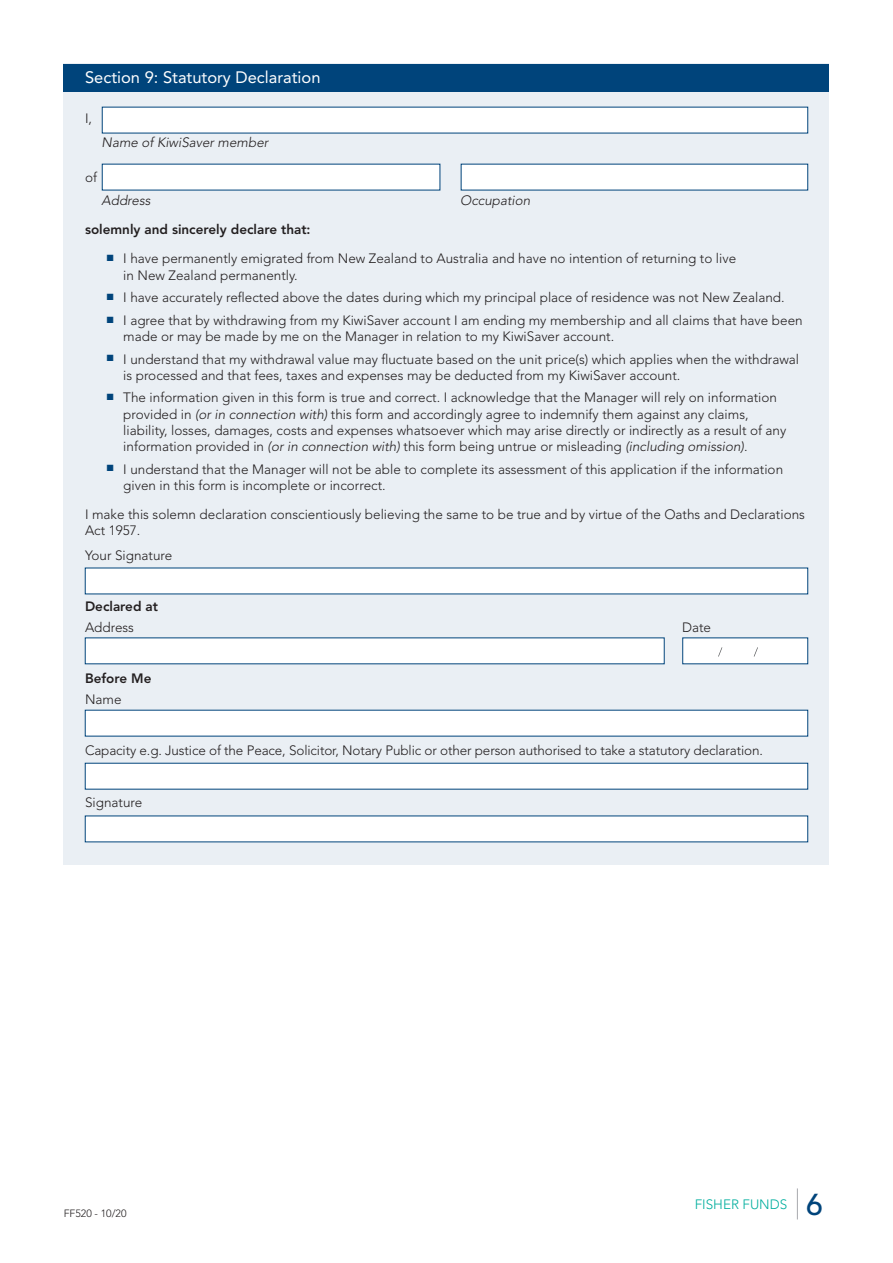
<style>
.page{position:relative;width:893px;height:1263px;background:#fff}
.page>*{position:absolute;margin:0;border:0;box-sizing:border-box;transform-origin:0 0}
.t1{font:500 30px "Avenir";color:#00447b}
.Section_Heading{font:16.5px "Avenir";color:#fff}
.Body_Text{font:300 13.5px/16.2px "Avenir";color:#231f20}
.Field_Text{font:300 13.5px "Avenir";letter-spacing:-.01em;color:#231f20}
.Body_Text-2{font:800 13.5px "Avenir";color:#231f20}
.Body_Text-3{font:italic 300 13.5px "Avenir";color:#231f20}
.t2{font:300 13.5px "Avenir";color:#00ae9e}
.Field_Text-2{font:800 13.5px "Avenir";color:#231f20}
.t3{font:300 10.5px "Avenir";color:#231f20}
.s1{font-style:italic}
</style>
<div class="page">
<hr style="left:797px;top:1188px;width:1px;height:31px;background:#a8a9ad">
<div style="left:64px;top:64px;width:765px;height:801px;background:#eaeff4"></div>
<div style="left:64px;top:64px;width:765px;height:27px;background:#00447b"></div>
<svg style="left:102px;top:107px;width:706px;height:26px;background:#f4f6f9"></svg>
<svg style="left:102px;top:164px;width:338px;height:26px;background:#f3f6f9"></svg>
<svg style="left:461px;top:164px;width:347px;height:26px;background:#f3f6f9"></svg>
<svg style="left:85px;top:568px;width:723px;height:26px;background:#f4f6f9"></svg>
<svg style="left:682px;top:637px;width:126px;height:27px;background:#eaf0f4"></svg>
<svg style="left:85px;top:637px;width:580px;height:27px;background:#eef2f6"></svg>
<svg style="left:85px;top:710px;width:723px;height:26px;background:#f4f6f9"></svg>
<svg style="left:85px;top:763px;width:723px;height:26px;background:#f4f6f9"></svg>
<svg style="left:85px;top:815px;width:723px;height:27px;background:#eef3f6"></svg>
<p class="Section_Heading" style="left:85px;top:68px;width:237px">Section 9: Statutory Declaration</p>
<p class="Body_Text" style="left:85px;top:110px;width:9px">I,</p>
<p class="Body_Text-3" style="left:102px;top:135px;width:168px">Name of KiwiSaver member</p>
<p class="Body_Text" style="left:85px;top:170px;width:14px">of</p>
<p class="Body_Text-3" style="left:102px;top:193px;width:51px">Address</p>
<p class="Body_Text-3" style="left:460px;top:193px;width:72px">Occupation</p>
<p class="Body_Text-2" style="left:85px;top:222px;width:227px">solemnly and sincerely declare that:</p>
<p class="Body_Text" style="left:123px;top:251px;width:614px;text-indent:-17px"><sup>■</sup> I have permanently emigrated from New Zealand to Australia and have no intention of returning to live in New Zealand permanently.</p>
<p class="Body_Text" style="left:106px;top:289px;width:680px"><sup>■</sup> I have accurately reflected above the dates during which my principal place of residence was not New Zealand.</p>
<p class="Body_Text" style="left:123px;top:312px;width:681px;text-indent:-17px"><sup>■</sup> I agree that by withdrawing from my KiwiSaver account I am ending my membership and all claims that have been made or may be made by me on the Manager in relation to my KiwiSaver account.</p>
<p class="Body_Text" style="left:123px;top:351px;width:677px;text-indent:-17px"><sup>■</sup> I understand that my withdrawal value may fluctuate based on the unit price(s) which applies when the withdrawal is processed and that fees, taxes and expenses may be deducted from my KiwiSaver account.</p>
<p class="Body_Text" style="left:123px;top:390px;width:665px;text-indent:-17px"><sup>■</sup> The information given in this form is true and correct. I acknowledge that the Manager will rely on information provided in <span class="s1">(or in connection with)</span> this form and accordingly agree to indemnify them against any claims, liability, losses, damages, costs and expenses whatsoever which may arise directly or indirectly as a result of any information provided in <span class="s1">(or in connection with)</span> this form being untrue or misleading <span class="s1">(including omission)</span>.</p>
<p class="Body_Text" style="left:123px;top:461px;width:661px;text-indent:-17px"><sup>■</sup> I understand that the Manager will not be able to complete its assessment of this application if the information given in this form is incomplete or incorrect.</p>
<p class="Body_Text" style="left:85px;top:506px;width:721px">I make this solemn declaration conscientiously believing the same to be true and by virtue of the Oaths and Declarations<br>Act 1957.</p>
<p class="Field_Text" style="left:85px;top:547px;width:89px">Your Signature</p>
<p class="Body_Text-2" style="left:85px;top:598px;width:75px">Declared at</p>
<p class="Field_Text" style="left:85px;top:619px;width:51px">Address</p>
<p class="Field_Text" style="left:682px;top:619px;width:31px">Date</p>
<p class="Field_Text-2" style="left:85px;top:670px;width:68px">Before Me</p>
<p class="Field_Text" style="left:85px;top:691px;width:38px">Name</p>
<p class="Field_Text" style="left:85px;top:742px;width:679px">Capacity e.g. Justice of the Peace, Solicitor, Notary Public or other person authorised to take a statutory declaration.</p>
<p class="Field_Text" style="left:85px;top:794px;width:59px">Signature</p>
<p class="t3" style="left:64px;top:1207px;width:64px">FF520 - 10/20</p>
<p class="t2" style="left:695px;top:1196px;width:94px">FISHER FUNDS</p>
<h1 class="t1" style="left:806px;top:1187px;width:18px">6</h1>
</div>
